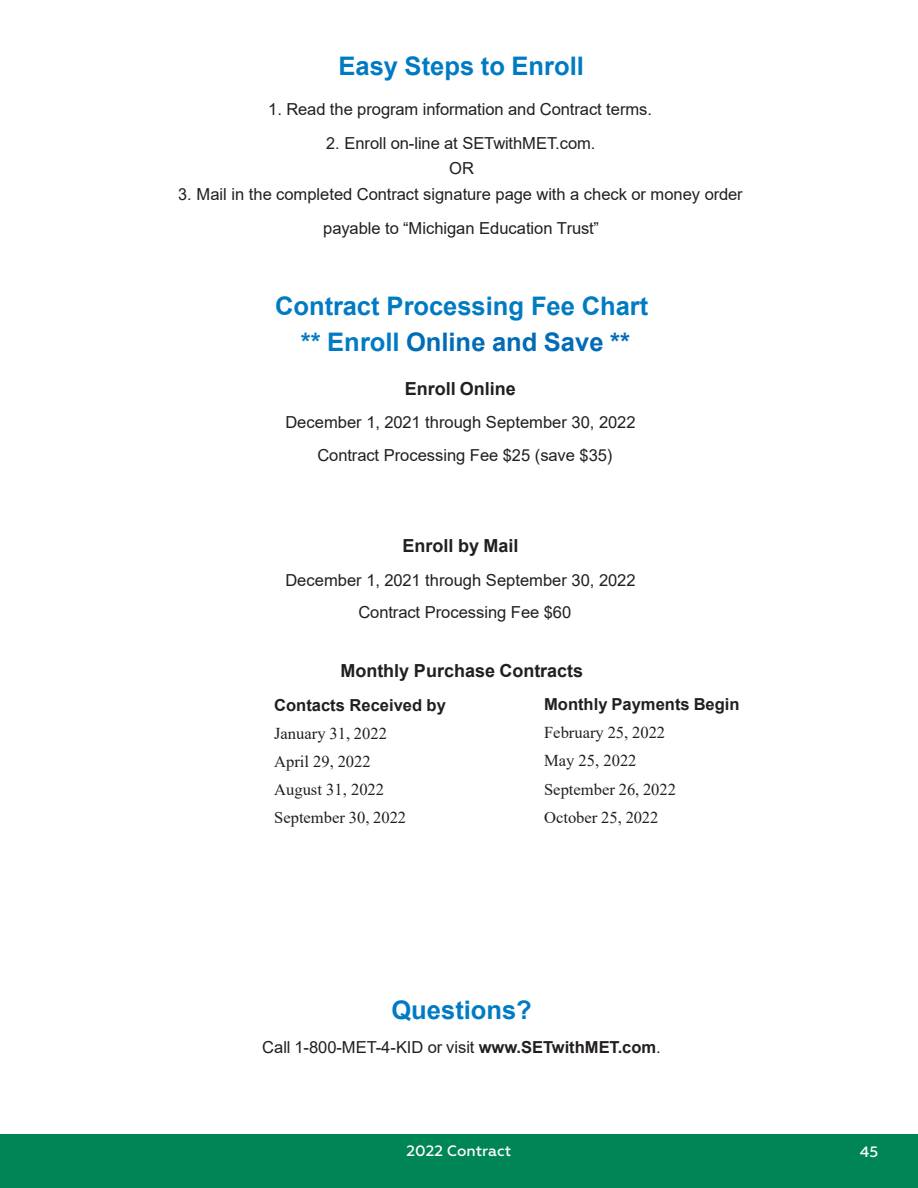
<style>
.page{position:relative;width:918px;height:1188px;background:#fff}
.page>*{position:absolute;margin:0;border:0;box-sizing:border-box;transform-origin:0 0}
.t1{font:700 25.5px/36.2px "Arial";color:#007bc3;text-align:center}
.t2{font:700 18px "Arial";color:#231f20}
.t3{font:16.5px/25.3px "Arial";color:#231f20;text-align:center}
.t4{font:16.5px/28.2px "Times New Roman";color:#231f20}
.t5{font:700 16.5px "Arial";color:#231f20}
.t6{font:500 15px "Geometria";color:#fff}
.s1{color:#006bb6}
.s2{font-style:inherit}
.s3{font-weight:700}
</style>
<div class="page">
<div style="left:0;top:1134px;width:918px;height:54px;background:#008557"></div>
<h1 class="t1" style="left:338px;top:48px;width:247px">Easy Steps to Enroll</h1>
<p class="t3" style="left:268px;top:96px;width:385px">1. Read the program information and Contract terms.</p>
<p class="t3" style="left:326px;top:130px;width:271px">2. Enroll on-line at SETwithMET.com.<br>OR</p>
<p class="t3" style="left:178px;top:177px;width:566px;line-height:33.8px">3. Mail in the completed Contract signature page with a check or money order payable to “Michigan Education Trust”</p>
<h1 class="t1" style="left:275px;top:288px;width:374px">Contract Processing Fee Chart ** Enroll <span class="s1">Online and Save **</span></h1>
<p class="t2" style="left:405px;top:376px;width:113px">Enroll Online</p>
<p class="t3" style="left:285px;top:406px;width:352px;line-height:32.5px">December 1, 202<span class="s2">1</span> through September 30, 202<span class="s2">2<br></span>Contract Processing Fee $25 (save $35)</p>
<p class="t2" style="left:403px;top:533px;width:117px">Enroll by Mail</p>
<p class="t3" style="left:285px;top:563px;width:352px;line-height:32.7px">December 1, 202<span class="s2">1</span> through September 30, 202<span class="s2">2<br></span>Contract Processing Fee $60</p>
<p class="t2" style="left:340px;top:658px;width:244px">Monthly Purchase Contracts</p>
<p class="t5" style="left:274px;top:693px;width:173px">Contacts Received by</p>
<p class="t4" style="left:274px;top:719px;width:134px"><span class="s2">January 3</span>1<span class="s2">,</span> 202<span class="s2">2<br></span>April <span class="s2">29</span>, 202<span class="s2">2<br></span>August 31, 202<span class="s2">2<br></span>September 30, 202<span class="s2">2</span></p>
<p class="t5" style="left:544px;top:693px;width:197px">Monthly Payments Begin</p>
<p class="t4" style="left:544px;top:718px;width:134px">February 25, 202<span class="s2">2<br></span>May 25, 202<span class="s2">2<br></span>September 2<span class="s2">6</span>, 202<span class="s2">2<br></span>October 25, 202<span class="s2">2</span></p>
<h1 class="t1" style="left:392px;top:992px;width:142px">Questions?</h1>
<p class="t3" style="left:262px;top:1035px;width:400px">Call 1-800-MET-4-KID or visit <span class="s3">www.SETwithMET.com</span>.</p>
<p class="t6" style="left:406px;top:1142px;width:107px">2022 Contract</p>
<p class="t6" style="left:860px;top:1143px;width:20px">45</p>
</div>
